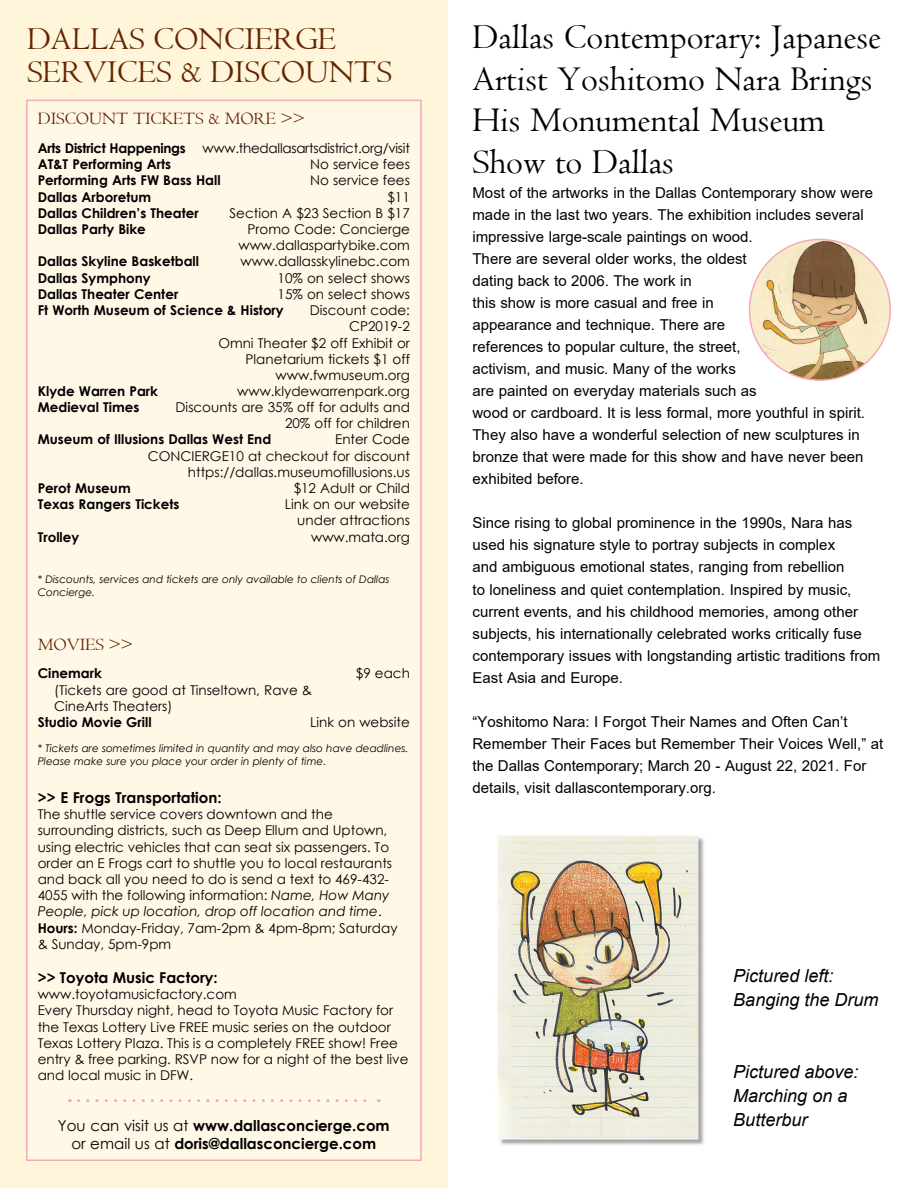
<style>
.page{position:relative;width:918px;height:1188px;background:#fff}
.page>*{position:absolute;margin:0;border:0;box-sizing:border-box;transform-origin:0 0}
.t1{font:36px/41.5px "Centaur";color:#000}
.t2{font:33px/33px "Centaur";color:#652300}
.t3{font:italic 18px/24px "Arial";color:#000}
.t4{font:18px "Centaur";color:#652300}
.t5{font:15px/22px "Arial";color:#000}
.t6{font:700 15px/18px "Century Gothic";color:#000;text-align:center}
.t7{font:13.5px/16.2px "Century Gothic";color:#000;text-align:right}
.t8{font:700 13.5px/16.2px "Century Gothic";color:#000}
.t9{font:italic 10.5px/12.6px "Century Gothic";color:#000}
.s1{font-weight:400}
.s2{font-style:italic}
.s3{font-weight:700}
</style>
<div class="page">
<div style="left:0;top:0;width:448px;height:1188px;background:#fff5da"></div>
<div style="left:26px;top:100px;width:396px;height:1061px;background:#fff8e7;border:2px solid #f3abb8"></div>
<svg style="left:78px;top:1099px;width:301px;height:3px"></svg>
<img style="left:750px;top:239px;width:140px;height:141px;border-radius:70px">
<img style="left:497px;top:835px;width:207px;height:310px">
<h2 class="t2" style="left:27px;top:22px;width:366px">DALLAS CONCIERGE<br>SERVICES &amp; DISCOUNTS</h2>
<h1 class="t1" style="left:472px;top:16px;width:410px">Dallas Contemporary: Japanese<br>Artist Yoshitomo Nara Brings<br>His Monumental Museum<br>Show to Dallas</h1>
<p class="t5" style="left:472px;top:182px;width:402px">Most of the artworks in the Dallas Contemporary show were made in the last two years. The exhibition includes several impressive large-scale paintings on wood.<br>There are several older works, the oldest<br>dating back to 2006. The work in<br>this show is more casual and free in<br>appearance and technique. There are<br>references to popular culture, the street,<br>activism, and music. Many of the works<br>are painted on everyday materials such as<br>wood or cardboard. It is less formal, more youthful in spirit.<br>They also have a wonderful selection of new sculptures in bronze that were made for this show and have never been exhibited before.</p>
<p class="t5" style="left:472px;top:512px;width:409px">Since rising to global prominence in the 1990s, Nara has used his signature style to portray subjects in complex<br>and ambiguous emotional states, ranging from rebellion<br>to loneliness and quiet contemplation. Inspired by music, current events, and his childhood memories, among other subjects, his internationally celebrated works critically fuse contemporary issues with longstanding artistic traditions from East Asia and Europe.</p>
<p class="t5" style="left:472px;top:710px;width:412px">“Yoshitomo Nara: I Forgot Their Names and Often Can’t Remember Their Faces but Remember Their Voices Well,” at the Dallas Contemporary; March 20 - August 22, 2021. For details, visit dallascontemporary.org.</p>
<h3 class="t4" style="left:38px;top:108px;width:269px">DISCOUNT TICKETS &amp; MORE &gt;&gt;</h3>
<p class="t8" style="left:38px;top:140px;width:374px">Arts District Happenings <span class="s1">www.thedallasartsdistrict.org/visit<br></span>AT&amp;T Performing Arts</p>
<p class="t7" style="left:310px;top:156px;width:101px">No service fees</p>
<p class="t8" style="left:38px;top:172px;width:184px">Performing Arts FW Bass Hall</p>
<p class="t7" style="left:310px;top:172px;width:101px">No service fees</p>
<p class="t8" style="left:38px;top:188px;width:115px">Dallas Arboretum</p>
<p class="t7" style="left:387px;top:188px;width:24px">$11</p>
<p class="t8" style="left:38px;top:204px;width:163px">Dallas Children’s Theater</p>
<p class="t7" style="left:230px;top:205px;width:182px">Section A $23 Section B $17</p>
<p class="t8" style="left:38px;top:221px;width:110px">Dallas Party Bike</p>
<p class="t7" style="left:238px;top:221px;width:173px">Promo Code: Concierge www.dallaspartybike.com</p>
<p class="t8" style="left:38px;top:253px;width:163px">Dallas Skyline Basketball</p>
<p class="t7" style="left:241px;top:253px;width:171px">www.dallasskylinebc.com</p>
<p class="t8" style="left:38px;top:269px;width:114px">Dallas Symphony</p>
<p class="t7" style="left:278px;top:270px;width:134px">10% on select shows</p>
<p class="t8" style="left:38px;top:286px;width:142px">Dallas Theater Center</p>
<p class="t7" style="left:278px;top:286px;width:134px">15% on select shows</p>
<p class="t8" style="left:38px;top:302px;width:248px">Ft Worth Museum of Science &amp; History</p>
<p class="t7" style="left:218px;top:302px;width:193px">Discount code:<br>CP2019-2<br>Omni Theater $2 off Exhibit or<br>Planetarium tickets $1 off www.fwmuseum.org</p>
<p class="t8" style="left:38px;top:382px;width:122px">Klyde Warren Park</p>
<p class="t7" style="left:237px;top:383px;width:174px">www.klydewarrenpark.org</p>
<p class="t8" style="left:38px;top:399px;width:103px">Medieval Times</p>
<p class="t7" style="left:176px;top:399px;width:236px">Discounts are 35% off for adults and<br>20% off for children</p>
<p class="t8" style="left:38px;top:431px;width:235px">Museum of Illusions Dallas West End</p>
<p class="t7" style="left:148px;top:431px;width:264px">Enter Code<br>CONCIERGE10 at checkout for discount https://dallas.museumofillusions.us</p>
<p class="t8" style="left:38px;top:480px;width:94px">Perot Museum</p>
<p class="t7" style="left:294px;top:480px;width:118px">$12 Adult or Child</p>
<p class="t8" style="left:38px;top:496px;width:143px">Texas Rangers Tickets</p>
<p class="t7" style="left:285px;top:496px;width:126px">Link on our website under attractions</p>
<p class="t8" style="left:38px;top:528px;width:43px">Trolley</p>
<p class="t7" style="left:311px;top:528px;width:100px">www.mata.org</p>
<p class="t9" style="left:38px;top:573px;width:353px">* Discounts, services and tickets are only available to clients of Dallas<br>Concierge.</p>
<h3 class="t4" style="left:38px;top:633px;width:97px">MOVIES &gt;&gt;</h3>
<p class="t8" style="left:38px;top:665px;width:66px">Cinemark</p>
<p class="t7" style="left:356px;top:665px;width:56px">$9 each</p>
<p class="t7" style="left:54px;top:681px;width:259px;text-align:left">(Tickets are good at Tinseltown, Rave &amp;<br>CineArts Theaters)</p>
<p class="t8" style="left:38px;top:714px;width:115px">Studio Movie Grill</p>
<p class="t7" style="left:310px;top:714px;width:101px">Link on website</p>
<p class="t9" style="left:38px;top:742px;width:372px">* Tickets are sometimes limited in quantity and may also have deadlines.<br>Please make sure you place your order in plenty of time.</p>
<p class="t6" style="left:38px;top:788px;width:185px">&gt;&gt; E Frogs Transportation:</p>
<p class="t7" style="left:38px;top:806px;width:361px;text-align:left">The shuttle service covers downtown and the surrounding districts, such as Deep Ellum and Uptown, using electric vehicles that can seat six passengers. To order an E Frogs cart to shuttle you to local restaurants and back all you need to do is send a text to 469-432- 4055 with the following information: <span class="s2">Name, How Many People, pick up location, drop off location and time</span>.<br><span class="s3">Hours:</span> Monday-Friday, 7am-2pm &amp; 4pm-8pm; Saturday &amp; Sunday, 5pm-9pm</p>
<p class="t6" style="left:38px;top:968px;width:182px">&gt;&gt; Toyota Music Factory:</p>
<p class="t7" style="left:38px;top:986px;width:372px;text-align:left">www.toyotamusicfactory.com<br>Every Thursday night, head to Toyota Music Factory for the Texas Lottery Live FREE music series on the outdoor Texas Lottery Plaza. This is a completely FREE show! Free entry &amp; free parking. RSVP now for a night of the best live and local music in DFW.</p>
<p class="t6" style="left:58px;top:1116px;width:333px"><span class="s1">You can visit us at</span> www.dallasconcierge.com <span class="s1">or email us at</span> doris@dallasconcierge.com</p>
<h3 class="t3" style="left:733px;top:964px;width:147px">Pictured left:<br>Banging the Drum</h3>
<h3 class="t3" style="left:733px;top:1060px;width:127px">Pictured above:<br>Marching on a<br>Butterbur</h3>
</div>
